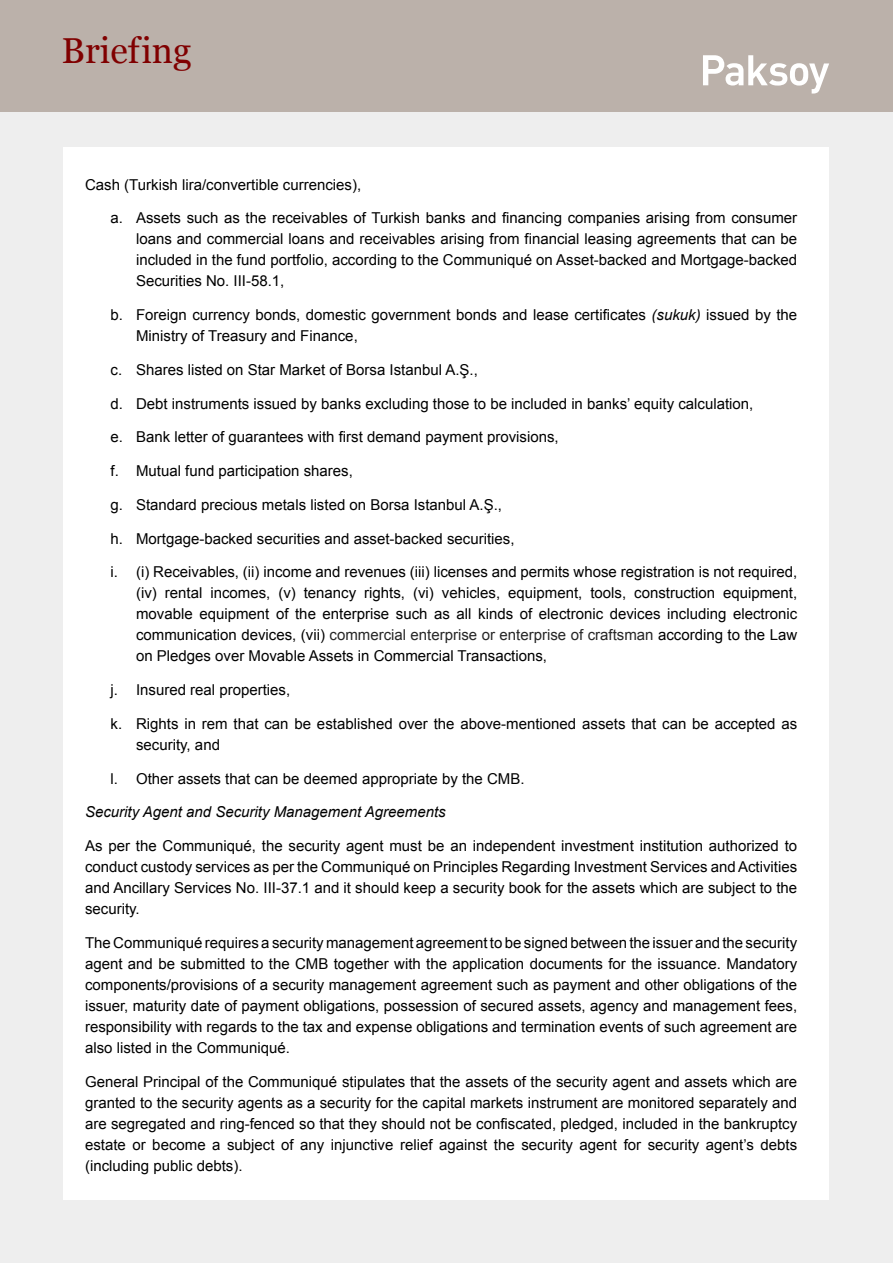
<style>
.page{position:relative;width:893px;height:1263px;background:#eee}
.page>*{position:absolute;margin:0;border:0;box-sizing:border-box;transform-origin:0 0}
.t1{font:36px "Georgia";color:#800000}
.t2{font:15px/21px "Arial";color:#000;text-align:justify}
.t3{font:italic 15px "Arial";color:#000}
.s1{font-style:italic}
.s2{color:#262626}
</style>
<div class="page">
<div style="left:0;top:0;width:893px;height:112px;background:#bbb1aa"></div>
<div style="left:64px;top:147px;width:765px;height:1052px;background:#fff"></div>
<svg style="left:703px;top:55px;width:126px;height:39px"></svg>
<h1 class="t1" style="left:62px;top:25px;width:131px">Briefing</h1>
<p class="t2" style="left:85px;top:174px;width:278px">Cash (Turkish lira/convertible currencies),</p>
<p class="t2" style="left:136px;top:208px;width:663px;text-indent:-26px">a. Assets such as the receivables of Turkish banks and financing companies arising from consumer loans and commercial loans and receivables arising from financial leasing agreements that can be included in the fund portfolio, according to the Communiqué on Asset-backed and Mortgage-backed Securities No. III-58.1,</p>
<p class="t2" style="left:136px;top:304px;width:663px;text-indent:-26px">b. Foreign currency bonds, domestic government bonds and lease certificates <span class="s1">(sukuk)</span> issued by the<br>Ministry of Treasury and Finance,</p>
<p class="t2" style="left:111px;top:359px;width:369px">c. Shares listed on Star Market of Borsa Istanbul A.Ş.,</p>
<p class="t2" style="left:111px;top:393px;width:644px">d. Debt instruments issued by banks excluding those to be included in banks’ equity calculation,</p>
<p class="t2" style="left:111px;top:427px;width:450px">e. Bank letter of guarantees with first demand payment provisions,</p>
<p class="t2" style="left:111px;top:460px;width:244px">f. Mutual fund participation shares,</p>
<p class="t2" style="left:111px;top:494px;width:393px">g. Standard precious metals listed on Borsa Istanbul A.Ş.,</p>
<p class="t2" style="left:111px;top:528px;width:405px">h. Mortgage-backed securities and asset-backed securities,</p>
<p class="t2" style="left:136px;top:562px;width:663px;text-indent:-26px">i. (i) Receivables, (ii) income and revenues (iii) licenses and permits whose registration is not required, (iv) rental incomes, (v) tenancy rights, (vi) vehicles, equipment, tools, construction equipment, movable equipment of the enterprise such as all kinds of electronic devices including electronic communication devices, (vii) <span class="s2">commercial enterprise or enterprise of craftsman</span> according to the Law on Pledges over Movable Assets in Commercial Transactions,</p>
<p class="t2" style="left:111px;top:679px;width:181px">j. Insured real properties,</p>
<p class="t2" style="left:136px;top:713px;width:663px;text-indent:-26px">k. Rights in rem that can be established over the above-mentioned assets that can be accepted as security, and</p>
<p class="t2" style="left:111px;top:768px;width:416px">l. Other assets that can be deemed appropriate by the CMB.</p>
<p class="t3" style="left:85px;top:802px;width:362px">Security Agent and Security Management Agreements</p>
<p class="t2" style="left:85px;top:835px;width:714px">As per the Communiqué, the security agent must be an independent investment institution authorized to conduct custody services as per the Communiqué on Principles Regarding Investment Services and Activities and Ancillary Services No. III-37.1 and it should keep a security book for the assets which are subject to the security.</p>
<p class="t2" style="left:85px;top:932px;width:714px">The Communiqué requires a security management agreement to be signed between the issuer and the security agent and be submitted to the CMB together with the application documents for the issuance. Mandatory components/provisions of a security management agreement such as payment and other obligations of the issuer, maturity date of payment obligations, possession of secured assets, agency and management fees, responsibility with regards to the tax and expense obligations and termination events of such agreement are also listed in the Communiqué.</p>
<p class="t2" style="left:85px;top:1071px;width:714px">General Principal of the Communiqué stipulates that the assets of the security agent and assets which are granted to the security agents as a security for the capital markets instrument are monitored separately and are segregated and ring-fenced so that they should not be confiscated, pledged, included in the bankruptcy estate or become a subject of any injunctive relief against the security agent for security agent’s debts (including public debts).</p>
</div>
